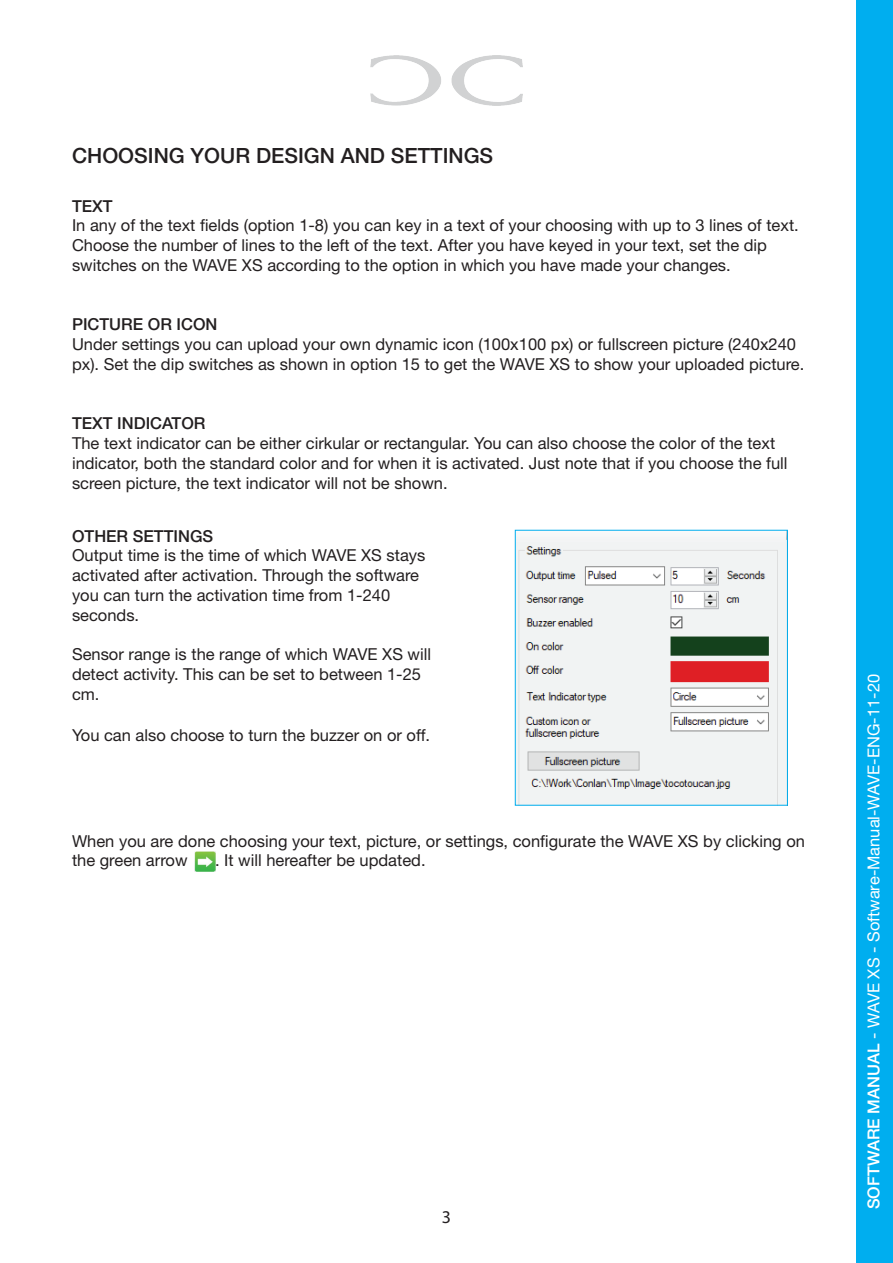
<style>
.page{position:relative;width:893px;height:1263px;background:#fff}
.page>*{position:absolute;margin:0;border:0;box-sizing:border-box;transform-origin:0 0}
.t1{font:500 21px "Helvetica Neue LT Std";color:#231f20}
.t2{font:18px "Myriad Pro";color:#231f20}
.t3{font:16.5px/19.8px "Helvetica Neue LT Std";color:#231f20}
.t4{font:16.5px "Helvetica Neue LT Std";color:#fff}
.t5{font:500 16.5px "Helvetica Neue LT Std";color:#231f20}
.s1{font-weight:500}
</style>
<div class="page">
<img style="left:371px;top:55px;width:151px;height:51px">
<img style="left:194px;top:851px;width:22px;height:20px">
<img style="left:517px;top:537px;width:269px;height:267px">
<div style="left:515px;top:530px;width:273px;height:276px;border:1px solid #00aeef"></div>
<div style="left:856px;top:0;width:37px;height:1262px;background:#00aeef"></div>
<p class="t1" style="left:72px;top:143px;width:423px">CHOOSING YOUR DESIGN AND SETTINGS</p>
<p class="t5" style="left:72px;top:196px;width:42px">TEXT</p>
<p class="t3" style="left:72px;top:215px;width:728px">In any of the text fields (option 1-8) you can key in a text of your choosing with up to 3 lines of text.<br>Choose the number of lines to the left of the text. After you have keyed in your text, set the dip switches on the WAVE XS according to the option in which you have made your changes.</p>
<p class="t5" style="left:72px;top:315px;width:147px">PICTURE OR ICON</p>
<p class="t3" style="left:72px;top:334px;width:734px">Under settings you can upload your own dynamic icon (100x100 px) or fullscreen picture (240x240 px). Set the dip switches as shown in option 15 to get the WAVE XS to show your uploaded picture.</p>
<p class="t5" style="left:72px;top:414px;width:135px">TEXT INDICATOR</p>
<p class="t3" style="left:72px;top:433px;width:717px">The text indicator can be either cirkular or rectangular. You can also choose the color of the text indicator, both the standard color and for when it is activated. Just note that if you choose the full screen picture, the text indicator will not be shown.</p>
<p class="t5" style="left:72px;top:526px;width:143px">OTHER SETTINGS</p>
<p class="t3" style="left:72px;top:545px;width:355px">Output time is the time of which WAVE XS stays activated after activation. Through the software you can turn the activation time from 1-240 seconds.</p>
<p class="t3" style="left:72px;top:644px;width:361px">Sensor range is the range of which WAVE XS will detect activity. This can be set to between 1-25 cm.</p>
<p class="t3" style="left:72px;top:725px;width:360px">You can also choose to turn the buzzer on or off.</p>
<p class="t3" style="left:72px;top:831px;width:734px">When you are done choosing your text, picture, or settings, configurate the WAVE XS by clicking on the green arrow</p>
<p class="t3" style="left:215px;top:850px;width:212px">. It will hereafter be updated.</p>
<p class="t2" style="left:442px;top:1205px;width:11px">3</p>
<p class="t4" style="left:864px;top:1209px;width:537px;rotate:-90deg"><span class="s1">SOFTWARE MANUAL</span> - WAVE XS - Software-Manual-WAVE-ENG-11-20</p>
</div>
